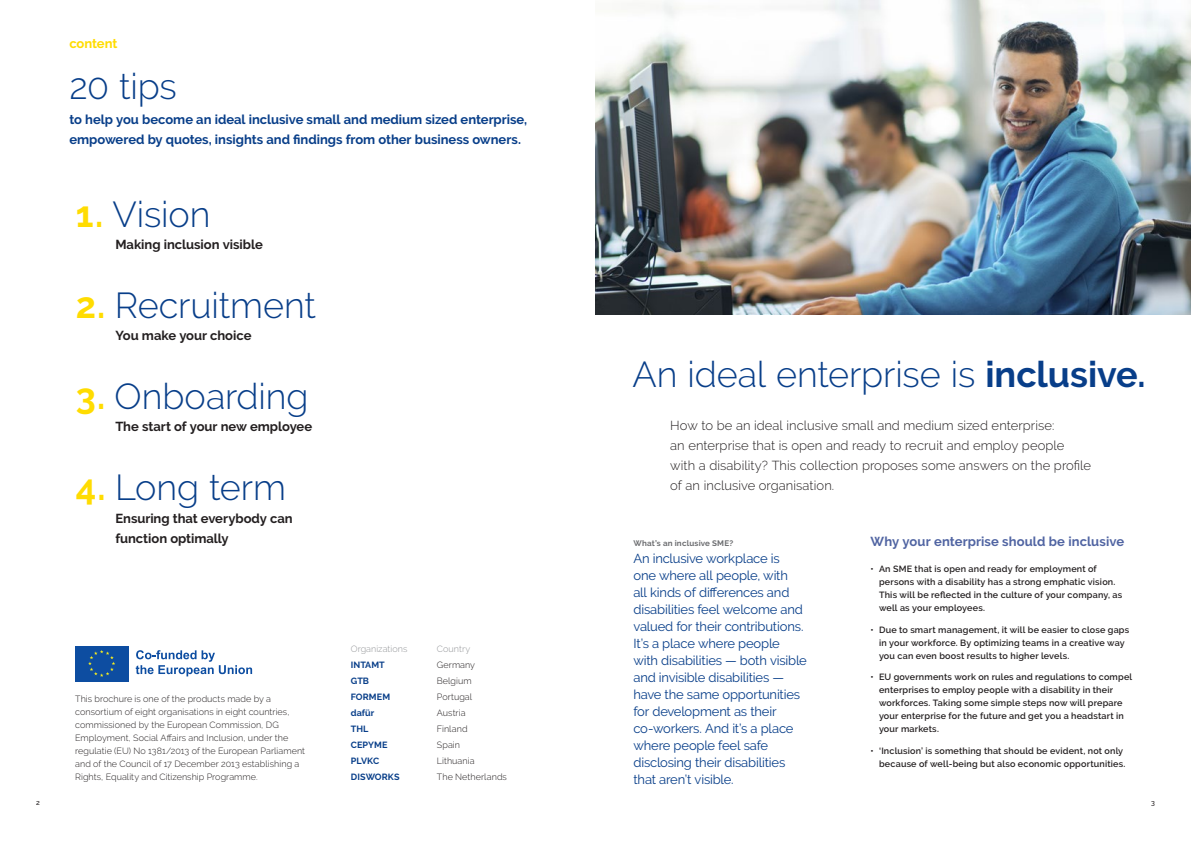
<style>
.page{position:relative;width:1191px;height:842px;background:#fff}
.page>*{position:absolute;margin:0;border:0;box-sizing:border-box;transform-origin:0 0}
.t1{font:300 36px "Raleway";letter-spacing:-.005em;color:#083e89}
.t2{font:13px/17px "Raleway";letter-spacing:-.015em;color:#083e89}
.t3{font:300 13px/20px "Raleway";letter-spacing:.005em;color:#231f20}
.t4{font:700 13px/20px "Raleway";color:#083e89}
.t5{font:700 13px/20px "Raleway";color:#231f20}
.t6{font:700 13px "Raleway";letter-spacing:.005em;color:#5064a2}
.t7{font:700 13px "Raleway";letter-spacing:-.01em;color:#ffdc01}
.t8{font:600 9px/13px "Raleway";letter-spacing:.02em;color:#231f20}
.t9{font:300 9px/13px "Raleway";letter-spacing:.01em;color:#231f20}
.t10{font:700 9px "Raleway";letter-spacing:.005em;color:#083e89}
.t11{font:300 9px "Raleway";letter-spacing:.01em;color:#939598}
.t12{font:700 8px "Raleway";letter-spacing:.025em;color:#6c6d70}
.t13{font:500 7px "Raleway";color:#231f20}
.s1{font-weight:700;color:#ffdc01}
.s2{font-weight:700}
</style>
<div class="page">
<img style="left:595px;top:0;width:596px;height:315px">
<svg style="left:75px;top:681px;width:54px;height:1px"></svg>
<div style="left:75px;top:645px;width:54px;height:36px;background:#0d4da1"></div>
<svg style="left:88px;top:650px;width:27px;height:27px"></svg>
<svg style="left:136px;top:650px;width:116px;height:26px"></svg>
<p class="t7" style="left:69px;top:36px;width:50px">content</p>
<p class="t1" style="left:69px;top:65px;width:109px">20 tips</p>
<p class="t4" style="left:69px;top:110px;width:459px">to help you become an ideal inclusive small and medium sized enterprise, empowered by quotes, insights and findings from other business owners.</p>
<p class="t1" style="left:76px;top:193px;width:136px"><span class="s1">1.</span> Vision</p>
<p class="t5" style="left:115px;top:235px;width:149px">Making inclusion visible</p>
<p class="t1" style="left:76px;top:284px;width:242px"><span class="s1">2.</span> Recruitment</p>
<p class="t5" style="left:115px;top:326px;width:138px">You make your choice</p>
<p class="t1" style="left:76px;top:375px;width:234px"><span class="s1">3.</span> Onboarding</p>
<p class="t5" style="left:115px;top:417px;width:198px">The start of your new employee</p>
<p class="t1" style="left:76px;top:467px;width:212px"><span class="s1">4.</span> Long term</p>
<p class="t5" style="left:115px;top:508px;width:179px">Ensuring that everybody can function optimally</p>
<p class="t9" style="left:75px;top:692px;width:231px">This brochure is one of the products made by a consortium of eight organisations in eight countries, commissioned by the European Commission, DG Employment, Social Affairs and Inclusion, under the regulatie (EU) No 1381/2013 of the European Parliament and of the Council of 17 December 2013 establishing a Rights, Equality and Citizenship Programme.</p>
<p class="t11" style="left:351px;top:643px;width:58px">Organizations</p>
<p class="t11" style="left:437px;top:643px;width:35px">Country</p>
<p class="t10" style="left:351px;top:659px;width:35px">INTAMT</p>
<p class="t9" style="left:437px;top:658px;width:40px">Germany</p>
<p class="t10" style="left:351px;top:675px;width:20px">GTB</p>
<p class="t9" style="left:437px;top:674px;width:36px">Belgium</p>
<p class="t10" style="left:351px;top:691px;width:41px">FORMEM</p>
<p class="t9" style="left:437px;top:690px;width:37px">Portugal</p>
<p class="t10" style="left:351px;top:707px;width:25px">dafür</p>
<p class="t9" style="left:437px;top:706px;width:30px">Austria</p>
<p class="t10" style="left:351px;top:723px;width:19px">THL</p>
<p class="t9" style="left:437px;top:722px;width:32px">Finland</p>
<p class="t10" style="left:351px;top:739px;width:38px">CEPYME</p>
<p class="t9" style="left:437px;top:738px;width:25px">Spain</p>
<p class="t10" style="left:351px;top:755px;width:30px">PLVKC</p>
<p class="t9" style="left:437px;top:754px;width:39px">Lithuania</p>
<p class="t10" style="left:351px;top:771px;width:50px">DISWORKS</p>
<p class="t9" style="left:437px;top:770px;width:72px">The Netherlands</p>
<p class="t1" style="left:632px;top:353px;width:514px">An ideal enterprise is <span class="s2">inclusive.</span></p>
<p class="t3" style="left:670px;top:416px;width:422px">How to be an ideal inclusive small and medium sized enterprise:<br>an enterprise that is open and ready to recruit and employ people with a disability? This collection proposes some answers on the profile of an inclusive organisation.</p>
<p class="t12" style="left:633px;top:539px;width:101px">What’s an inclusive SME?</p>
<p class="t2" style="left:633px;top:550px;width:175px">An inclusive workplace is<br>one where all people, with<br>all kinds of differences and disabilities feel welcome and valued for their contributions.<br>It’s a place where people with disabilities — both visible and invisible disabilities — have the same opportunities for development as their co-workers. And it’s a place where people feel safe disclosing their disabilities that aren’t visible.</p>
<p class="t6" style="left:870px;top:534px;width:255px">Why your enterprise should be inclusive</p>
<p class="t8" style="left:879px;top:563px;width:245px;text-indent:-9px">• An SME that is open and ready for employment of persons with a disability has a strong emphatic vision.<br>This will be reflected in the culture of your company, as well as your employees.</p>
<p class="t8" style="left:879px;top:623px;width:252px;text-indent:-9px">• Due to smart management, it will be easier to close gaps in your workforce. By optimizing teams in a creative way you can even boost results to higher levels.</p>
<p class="t8" style="left:879px;top:671px;width:255px;text-indent:-9px">• EU governments work on rules and regulations to compel enterprises to employ people with a disability in their workforces. Taking some simple steps now will prepare your enterprise for the future and get you a headstart in your markets.</p>
<p class="t8" style="left:870px;top:744px;width:256px;text-align:right">• ‘Inclusion’ is something that should be evident, not only because of well-being but also economic opportunities.</p>
<p class="t13" style="left:36px;top:799px;width:5px">2</p>
<p class="t13" style="left:1151px;top:799px;width:5px">3</p>
</div>
